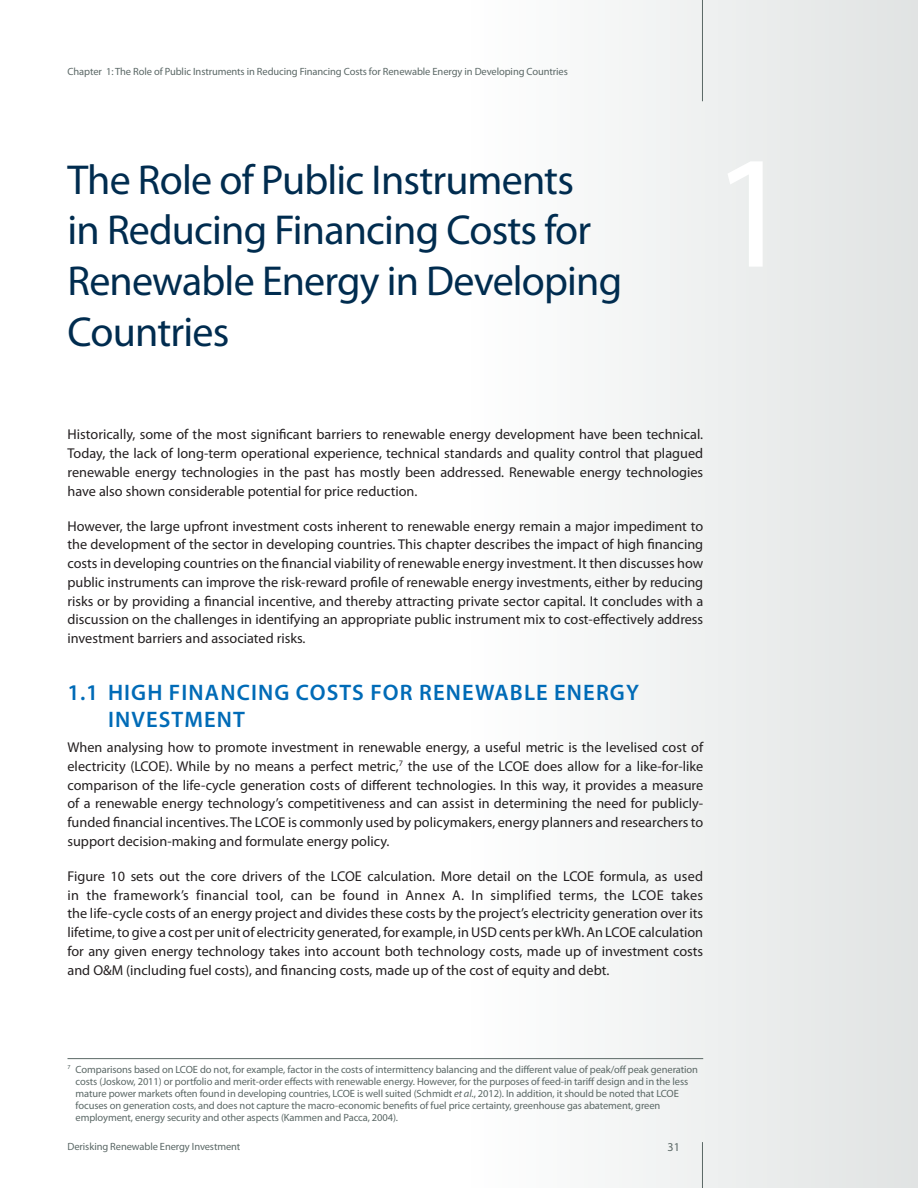
<style>
.page{position:relative;width:918px;height:1188px;background:#fff}
.page>*{position:absolute;margin:0;border:0;box-sizing:border-box;transform-origin:0 0}
.t1{font:42px/51px "Myriad Pro";letter-spacing:-.02em;color:#002c4f}
.t2{font:600 22.5px "Myriad Pro";letter-spacing:.05em;color:#006bb7}
.t3{font:14.25px/18.8px "Myriad Pro";color:#231f20;text-align:justify}
.t4{font:12px "Myriad Pro";color:#5b6866}
.t5{font:10.5px/12px "Myriad Pro";letter-spacing:-.01em;color:#5b6866}
.s1{font-style:italic}
</style>
<div class="page">
<div style="left:68px;top:0;width:850px;height:1188px;background:linear-gradient(to right,#fff,#e7e9e9)"></div>
<hr style="left:702px;top:0;width:1px;height:101px;background:#5b6866">
<hr style="left:702px;top:1142px;width:1px;height:46px;background:#5b6866">
<hr style="left:68px;top:1058px;width:635px;height:1px;background:#5b6866">
<p class="t5" style="left:68px;top:66px;width:502px">Chapter 1: The Role of Public Instruments in Reducing Financing Costs for Renewable Energy in Developing Countries</p>
<h1 class="t1" style="left:68px;top:153px;width:556px">The Role of Public Instruments<br>in Reducing Financing Costs for<br>Renewable Energy in Developing<br>Countries</h1>
<p class="t3" style="left:68px;top:425px;width:637px">Historically, some of the most significant barriers to renewable energy development have been technical.<br>Today, the lack of long-term operational experience, technical standards and quality control that plagued renewable energy technologies in the past has mostly been addressed. Renewable energy technologies have also shown considerable potential for price reduction.</p>
<p class="t3" style="left:68px;top:516px;width:637px">However, the large upfront investment costs inherent to renewable energy remain a major impediment to the development of the sector in developing countries. This chapter describes the impact of high financing costs in developing countries on the financial viability of renewable energy investment. It then discusses how public instruments can improve the risk-reward profile of renewable energy investments, either by reducing risks or by providing a financial incentive, and thereby attracting private sector capital. It concludes with a discussion on the challenges in identifying an appropriate public instrument mix to cost-effectively address investment barriers and associated risks.</p>
<h2 class="t2" style="left:68px;top:678px;width:70px">1.1 HIGH</h2>
<h2 class="t2" style="left:169px;top:678px;width:27px">FINANCING</h2>
<h2 class="t2" style="left:296px;top:678px;width:28px">COSTS</h2>
<h2 class="t2" style="left:370px;top:678px;width:15px">FOR</h2>
<h2 class="t2" style="left:419px;top:678px;width:29px">RENEWABLE</h2>
<h2 class="t2" style="left:554px;top:678px;width:28px">ENERGY</h2>
<h2 class="t2" style="left:108px;top:705px;width:23px">INVESTMENT</h2>
<p class="t3" style="left:68px;top:738px;width:637px">When analysing how to promote investment in renewable energy, a useful metric is the levelised cost of electricity (LCOE). While by no means a perfect metric,<sup>7</sup> the use of the LCOE does allow for a like-for-like comparison of the life-cycle generation costs of different technologies. In this way, it provides a measure of a renewable energy technology’s competitiveness and can assist in determining the need for publicly&shy;funded financial incentives. The LCOE is commonly used by policymakers, energy planners and researchers to support decision-making and formulate energy policy.</p>
<p class="t3" style="left:68px;top:866px;width:637px">Figure 10 sets out the core drivers of the LCOE calculation. More detail on the LCOE formula, as used in the framework’s financial tool, can be found in Annex A. In simplified terms, the LCOE takes the life-cycle costs of an energy project and divides these costs by the project’s electricity generation over its lifetime, to give a cost per unit of electricity generated, for example, in USD cents per kWh. An LCOE calculation for any given energy technology takes into account both technology costs, made up of investment costs and O&amp;M (including fuel costs), and financing costs, made up of the cost of equity and debt.</p>
<p class="t5" style="left:76px;top:1063px;width:624px;text-indent:-8px"><sup>7</sup> Comparisons based on LCOE do not, for example, factor in the costs of intermittency balancing and the different value of peak/off peak generation costs (Joskow, 2011) or portfolio and merit-order effects with renewable energy. However, for the purposes of feed-in tariff design and in the less mature power markets often found in developing countries, LCOE is well suited (Schmidt <span class="s1">et al</span>., 2012). In addition, it should be noted that LCOE focuses on generation costs, and does not capture the macro-economic benefits of fuel price certainty, greenhouse gas abatement, green employment, energy security and other aspects (Kammen and Pacca, 2004).</p>
<p class="t5" style="left:68px;top:1140px;width:174px">Derisking Renewable Energy Investment</p>
<p class="t4" style="left:668px;top:1140px;width:14px">31</p>
</div>
